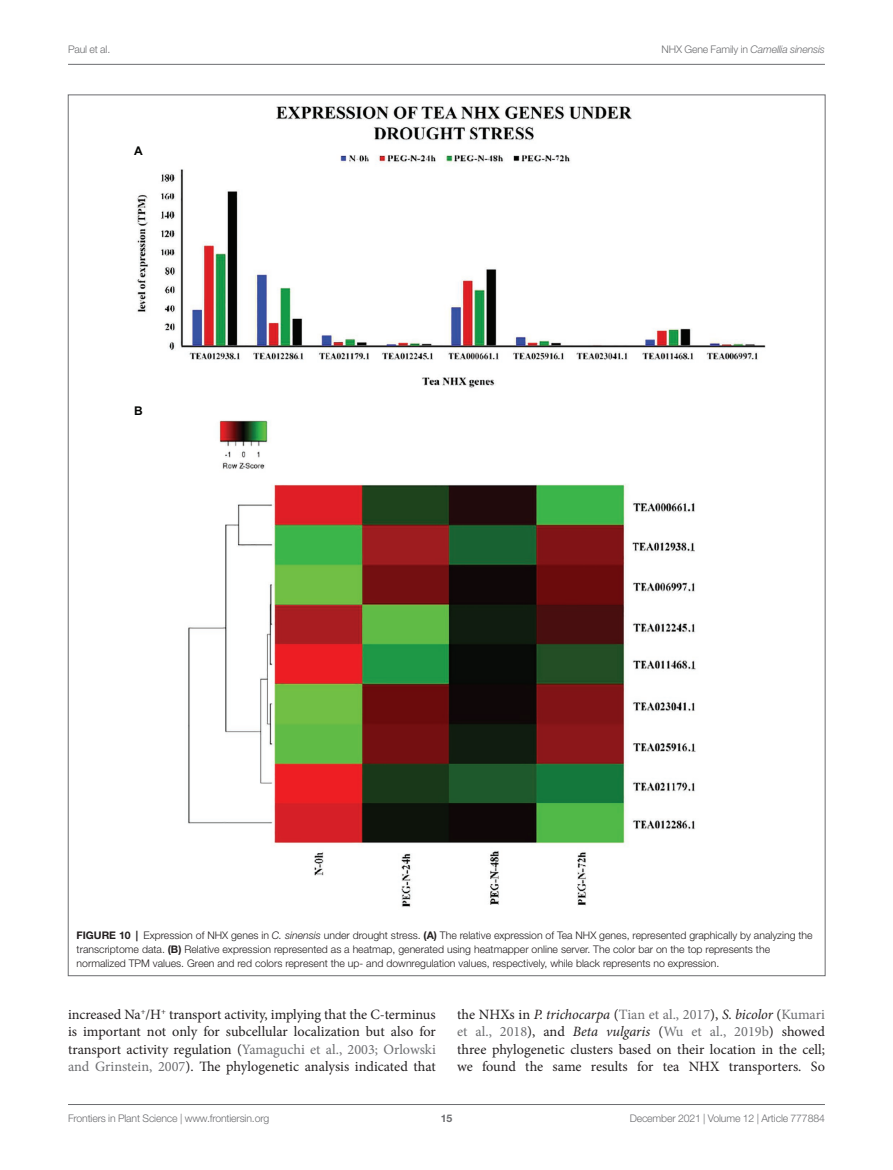
<style>
.page{position:relative;width:893px;height:1170px;background:#fff}
.page>*{position:absolute;margin:0;border:0;box-sizing:border-box;transform-origin:0 0}
.TEXT{font:14.25px/17.2px "Minion Pro";color:#231f20;text-align:justify}
.t1{font:700 12px "Arial";color:#040503}
.FIG_LEG{font:300 10.5px/14.2px "Helvetica Neue LT Std";color:#231f20}
.t2{font:300 10.5px "Helvetica Neue LT Std";letter-spacing:-.015em;color:#6c6d70}
.t3{font:italic 300 10.5px "Helvetica Neue LT Std";letter-spacing:-.015em;color:#6c6d70}
.t4{font:700 10.5px "Helvetica Neue LT Std";color:#6c6d70}
.s1{font-style:normal}
.s2{font-weight:700}
.s3{font-style:italic}
.s4{color:#6c6d70}
</style>
<div class="page">
<hr style="left:68px;top:64px;width:757px;height:1px;background:#6c6d70">
<hr style="left:68px;top:1104px;width:757px;height:1px;background:#6c6d70">
<img style="left:136px;top:106px;width:630px;height:801px">
<p class="t2" style="left:68px;top:42px;width:44px">Paul et al.</p>
<p class="t3" style="left:661px;top:43px;width:165px"><span class="s1">NHX Gene Family in</span> Camellia sinensis</p>
<p class="t1" style="left:134px;top:142px;width:10px">A</p>
<p class="t1" style="left:134px;top:402px;width:10px">B</p>
<p class="FIG_LEG" style="left:77px;top:927px;width:737px"><span class="s2">FIGURE 10 |</span> Expression of NHX genes in <span class="s3">C. sinensis</span> under drought stress. <span class="s2">(A)</span> The relative expression of Tea NHX genes, represented graphically by analyzing the transcriptome data. <span class="s2">(B)</span> Relative expression represented as a heatmap, generated using heatmapper online server. The color bar on the top represents the normalized TPM values. Green and red colors represent the up- and downregulation values, respectively, while black represents no expression.</p>
<p class="TEXT" style="left:68px;top:1005px;width:369px">increased Na<sup>+</sup>/H<sup>+</sup> transport activity, implying that the C-terminus is important not only for subcellular localization but also for transport activity regulation (<span class="s4">Yamaguchi et al., 2003; Orlowski and Grinstein, 2007</span>). The phylogenetic analysis indicated that</p>
<p class="TEXT" style="left:457px;top:1005px;width:369px">the NHXs in <span class="s3">P. trichocarpa</span> (<span class="s4">Tian et al., 2017</span>), <span class="s3">S. bicolor</span> (<span class="s4">Kumari et al., 2018</span>), and <span class="s3">Beta vulgaris</span> (<span class="s4">Wu et al., 2019b</span>) showed three phylogenetic clusters based on their location in the cell; we found the same results for tea NHX transporters. So</p>
<p class="t2" style="left:68px;top:1111px;width:203px">Frontiers in Plant Science | www.frontiersin.org</p>
<p class="t4" style="left:441px;top:1111px;width:13px">15</p>
<p class="t2" style="left:630px;top:1111px;width:197px">December 2021 | Volume 12 | Article 777884</p>
</div>
